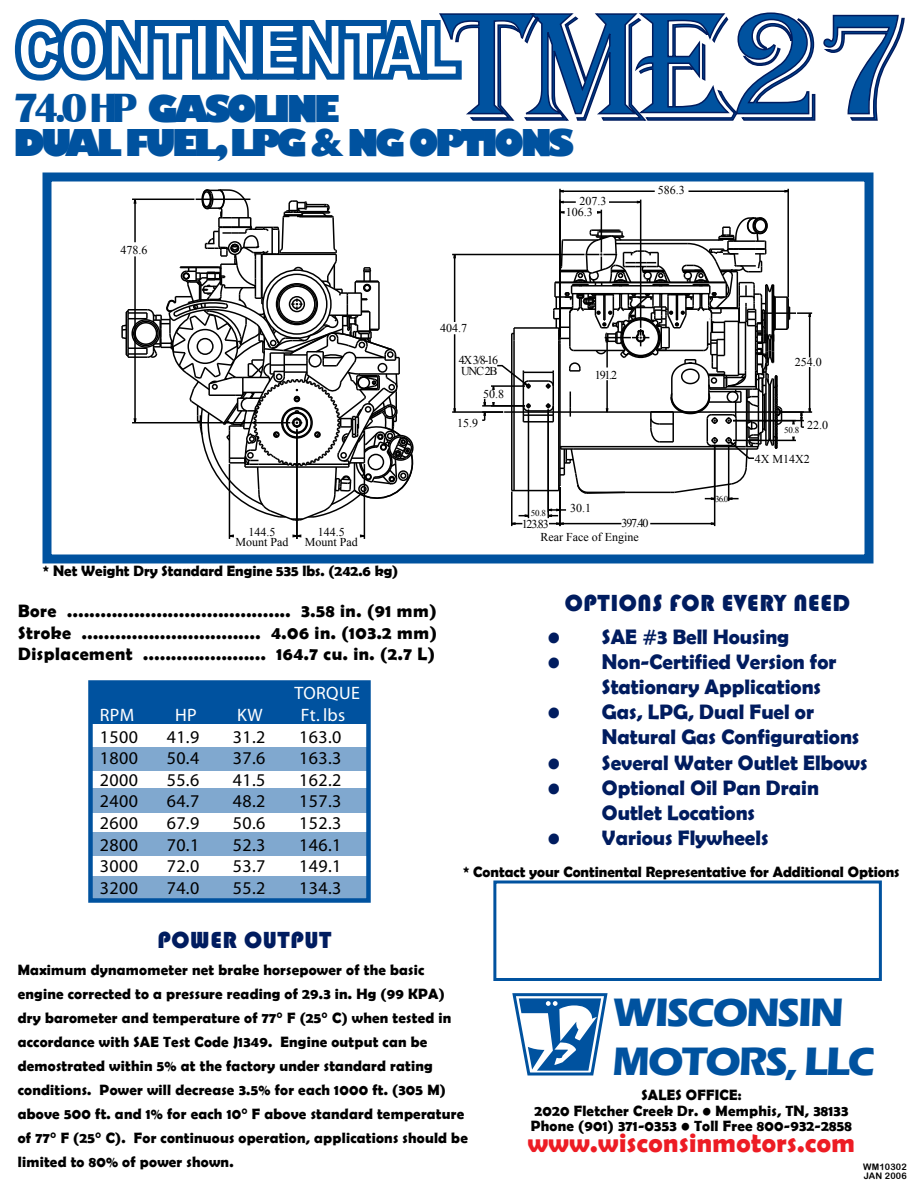
<style>
.page{position:relative;width:918px;height:1188px;background:#fff}
.page>*{position:absolute;margin:0;border:0;box-sizing:border-box;transform-origin:0 0}
.t1{font:159px "Algerian";letter-spacing:-.05em;color:#00529f}
.t2{font:700 40.8px/49.1px "Eras ITC";letter-spacing:-.05em;color:#00529f}
.t3{font:800 36px/34.5px "Gill Sans";letter-spacing:-.12em;color:#00529f}
.t4{font:700 27px "Berlin Sans FB Demi";letter-spacing:.015em;color:#ed1c24}
.t5{font:24px "Bauhaus 93";letter-spacing:.025em;color:#001c5f}
.t6{font:700 21px/25.2px "Berlin Sans FB Demi";color:#001c5f}
.t7{font:700 18px/21.6px "Berlin Sans FB Demi";letter-spacing:.03em;color:#000;text-align:justify}
.t8{font:18px "Myriad";letter-spacing:.02em;color:#000}
.t9{font:18px "Myriad";letter-spacing:.02em;color:#fff}
.t10{font:700 15px/24px "Berlin Sans FB Demi";letter-spacing:.015em;color:#000}
.t11{font:12px/10.5px "Times New Roman";color:#000;text-align:center}
.t12{font:9px/9px "Arial Rounded MT Bold";letter-spacing:.015em;color:#000}
.t13{font:9px "Times New Roman";color:#000}
.s1{font-family:"Britannic";font-weight:700;font-size:42px}
</style>
<div class="page">
<div style="left:43px;top:172px;width:831px;height:392px;border:9px solid #00529f"></div>
<svg style="left:512px;top:993px;width:96px;height:83px"></svg>
<div style="left:89px;top:747px;width:278px;height:24px;background:#80a8cf"></div>
<div style="left:89px;top:789px;width:278px;height:24px;background:#80a8cf"></div>
<div style="left:89px;top:832px;width:278px;height:24px;background:#80a8cf"></div>
<div style="left:89px;top:876px;width:278px;height:24px;background:#80a8cf"></div>
<div style="left:90px;top:682px;width:278px;height:42px;background:#00529f"></div>
<div style="left:88px;top:680px;width:283px;height:223px;border:4px solid #00529f"></div>
<div style="left:493px;top:880px;width:389px;height:101px;border:3px solid #00529f"></div>
<svg style="left:228px;top:534px;width:6px;height:4px"></svg>
<hr style="left:229px;top:464px;width:1px;height:75px;background:#000">
<svg style="left:292px;top:534px;width:10px;height:4px"></svg>
<svg style="left:359px;top:534px;width:7px;height:4px"></svg>
<hr style="left:296px;top:429px;width:2px;height:110px;background:#000">
<hr style="left:364px;top:464px;width:1px;height:75px;background:#000">
<svg style="left:121px;top:189px;width:293px;height:333px"></svg>
<hr style="left:196px;top:199px;width:54px;height:1px;background:#000">
<hr style="left:528px;top:380px;width:20px;height:2px;background:#000">
<hr style="left:528px;top:410px;width:20px;height:2px;background:#000">
<hr style="left:523px;top:372px;width:30px;height:1px;background:#000">
<hr style="left:523px;top:414px;width:30px;height:2px;background:#000">
<hr style="left:523px;top:421px;width:30px;height:2px;background:#000">
<hr style="left:514px;top:490px;width:45px;height:1px;background:#000">
<hr style="left:513px;top:340px;width:2px;height:151px;background:#000">
<hr style="left:511px;top:334px;width:2px;height:157px;background:#000">
<hr style="left:514px;top:327px;width:45px;height:2px;background:#000">
<svg style="left:512px;top:328px;width:3px;height:12px"></svg>
<hr style="left:511px;top:492px;width:2px;height:34px;background:#000">
<svg style="left:710px;top:521px;width:6px;height:5px"></svg>
<hr style="left:714px;top:445px;width:1px;height:81px;background:#000">
<hr style="left:650px;top:523px;width:65px;height:1px;background:#000">
<hr style="left:560px;top:523px;width:61px;height:1px;background:#000">
<hr style="left:559px;top:487px;width:2px;height:25px;background:#000">
<hr style="left:547px;top:409px;width:2px;height:109px;background:#000">
<hr style="left:528px;top:409px;width:1px;height:109px;background:#000">
<svg style="left:547px;top:508px;width:19px;height:18px"></svg>
<svg style="left:512px;top:513px;width:18px;height:13px"></svg>
<svg style="left:452px;top:253px;width:5px;height:6px"></svg>
<hr style="left:452px;top:254px;width:133px;height:1px;background:#000">
<hr style="left:452px;top:411px;width:51px;height:2px;background:#000">
<hr style="left:454px;top:255px;width:1px;height:67px;background:#000">
<hr style="left:454px;top:334px;width:1px;height:78px;background:#000">
<svg style="left:636px;top:200px;width:6px;height:4px"></svg>
<hr style="left:640px;top:200px;width:1px;height:128px;background:#000">
<svg style="left:561px;top:200px;width:15px;height:4px"></svg>
<hr style="left:609px;top:201px;width:32px;height:2px;background:#000">
<hr style="left:787px;top:189px;width:2px;height:108px;background:#000">
<hr style="left:559px;top:189px;width:2px;height:148px;background:#000">
<hr style="left:688px;top:190px;width:100px;height:2px;background:#000">
<hr style="left:560px;top:190px;width:95px;height:2px;background:#000">
<svg style="left:482px;top:364px;width:49px;height:58px"></svg>
<svg style="left:546px;top:210px;width:266px;height:291px"></svg>
<hr style="left:504px;top:411px;width:276px;height:2px;background:#000">
<hr style="left:763px;top:312px;width:33px;height:2px;background:#000">
<svg style="left:14px;top:19px;width:178px;height:62px"></svg>
<div style="left:192px;top:20px;width:20px;height:60px;border:6px solid #00529f"></div>
<svg style="left:208px;top:12px;width:608px;height:109px"></svg>
<svg style="left:823px;top:14px;width:82px;height:107px"></svg>
<p class="t1" style="left:444px;top:-21px;width:468px">tme27</p>
<p class="t3" style="left:13px;top:94px;width:562px"><span class="s1">74.0 HP</span> GASOLINE<br>DUAL FUEL,LPG &amp; NG OPTIONS</p>
<p class="t11" style="left:120px;top:244px;width:28px">478.6</p>
<p class="t11" style="left:236px;top:526px;width:55px">144.5<br>Mount Pad</p>
<p class="t11" style="left:305px;top:526px;width:55px">144.5<br>Mount Pad</p>
<p class="t10" style="left:43px;top:558px;width:357px">* Net Weight Dry Standard Engine 535 lbs. (242.6 kg)</p>
<p class="t11" style="left:566px;top:196px;width:42px;line-height:10.9px;text-align:left;text-indent:14px">207.3<br>106.3</p>
<p class="t11" style="left:658px;top:185px;width:28px">586.3</p>
<p class="t11" style="left:440px;top:323px;width:28px">404.7</p>
<p class="t11" style="left:459px;top:355px;width:41px;text-align:left">4X 3/8-16<br>UNC 2B</p>
<p class="t11" style="left:483px;top:389px;width:22px">50.8</p>
<p class="t11" style="left:457px;top:417px;width:22px">15.9</p>
<p class="t11" style="left:595px;top:369px;width:24px">191.2</p>
<p class="t11" style="left:570px;top:502px;width:22px">30.1</p>
<p class="t11" style="left:541px;top:532px;width:100px">Rear Face of Engine</p>
<p class="t13" style="left:531px;top:507px;width:17px">50.8</p>
<p class="t11" style="left:622px;top:517px;width:28px">397.40</p>
<p class="t11" style="left:522px;top:518px;width:28px">123.83</p>
<p class="t13" style="left:715px;top:493px;width:15px">36.0</p>
<p class="t11" style="left:795px;top:357px;width:28px">254.0</p>
<p class="t11" style="left:807px;top:419px;width:22px">22.0</p>
<p class="t11" style="left:755px;top:453px;width:56px">4X M14X2</p>
<p class="t13" style="left:784px;top:424px;width:17px">50.8</p>
<p class="t7" style="left:18px;top:600px;width:420px">Bore ........................................ 3.58 in. (91 mm)<br>Stroke ................................ 4.06 in. (103.2 mm)<br>Displacement ...................... 164.7 cu. in. (2.7 L)</p>
<p class="t9" style="left:295px;top:685px;width:67px">TORQUE</p>
<p class="t9" style="left:100px;top:706px;width:36px">RPM</p>
<p class="t9" style="left:175px;top:706px;width:23px">HP</p>
<p class="t9" style="left:237px;top:706px;width:27px">KW</p>
<p class="t9" style="left:301px;top:706px;width:46px">Ft. lbs</p>
<p class="t8" style="left:100px;top:728px;width:40px">1500</p>
<p class="t8" style="left:167px;top:728px;width:34px">41.9</p>
<p class="t8" style="left:233px;top:728px;width:34px">31.2</p>
<p class="t8" style="left:299px;top:728px;width:44px">163.0</p>
<p class="t8" style="left:100px;top:749px;width:40px">1800</p>
<p class="t8" style="left:167px;top:749px;width:34px">50.4</p>
<p class="t8" style="left:233px;top:749px;width:34px">37.6</p>
<p class="t8" style="left:299px;top:749px;width:44px">163.3</p>
<p class="t8" style="left:100px;top:771px;width:40px">2000</p>
<p class="t8" style="left:167px;top:771px;width:34px">55.6</p>
<p class="t8" style="left:233px;top:771px;width:34px">41.5</p>
<p class="t8" style="left:299px;top:771px;width:44px">162.2</p>
<p class="t8" style="left:100px;top:793px;width:40px">2400</p>
<p class="t8" style="left:167px;top:793px;width:34px">64.7</p>
<p class="t8" style="left:233px;top:793px;width:34px">48.2</p>
<p class="t8" style="left:299px;top:793px;width:44px">157.3</p>
<p class="t8" style="left:100px;top:814px;width:40px">2600</p>
<p class="t8" style="left:167px;top:814px;width:34px">67.9</p>
<p class="t8" style="left:233px;top:814px;width:34px">50.6</p>
<p class="t8" style="left:299px;top:814px;width:44px">152.3</p>
<p class="t8" style="left:100px;top:836px;width:40px">2800</p>
<p class="t8" style="left:167px;top:836px;width:34px">70.1</p>
<p class="t8" style="left:233px;top:836px;width:34px">52.3</p>
<p class="t8" style="left:299px;top:836px;width:44px">146.1</p>
<p class="t8" style="left:100px;top:857px;width:40px">3000</p>
<p class="t8" style="left:167px;top:857px;width:34px">72.0</p>
<p class="t8" style="left:233px;top:857px;width:34px">53.7</p>
<p class="t8" style="left:299px;top:857px;width:44px">149.1</p>
<p class="t8" style="left:100px;top:879px;width:40px">3200</p>
<p class="t8" style="left:167px;top:879px;width:34px">74.0</p>
<p class="t8" style="left:233px;top:879px;width:34px">55.2</p>
<p class="t8" style="left:299px;top:879px;width:44px">134.3</p>
<p class="t5" style="left:565px;top:589px;width:287px">OPTIONS FOR EVERY NEED</p>
<p class="t6" style="left:548px;top:623px;width:243px">• SAE #3 Bell Housing</p>
<p class="t6" style="left:602px;top:649px;width:236px;text-indent:-54px">• Non-Certified Version for<br>Stationary Applications</p>
<p class="t6" style="left:602px;top:699px;width:259px;text-indent:-54px">• Gas, LPG, Dual Fuel or<br>Natural Gas Configurations</p>
<p class="t6" style="left:548px;top:749px;width:321px">• Several Water Outlet Elbows</p>
<p class="t6" style="left:548px;top:775px;width:272px;text-align:center">• Optional Oil Pan Drain<br>Outlet Locations</p>
<p class="t6" style="left:548px;top:825px;width:222px">• Various Flywheels</p>
<p class="t10" style="left:463px;top:860px;width:438px">* Contact your Continental Representative for Additional Options</p>
<p class="t5" style="left:158px;top:927px;width:176px">POWER OUTPUT</p>
<p class="t10" style="left:18px;top:958px;width:452px">Maximum dynamometer net brake horsepower of the basic engine corrected to a pressure reading of 29.3 in. Hg (99 KPA) dry barometer and temperature of 77° F (25° C) when tested in accordance with SAE Test Code J1349. Engine output can be demostrated within 5% at the factory under standard rating conditions. Power will decrease 3.5% for each 1000 ft. (305 M) above 500 ft. and 1% for each 10° F above standard temperature of 77° F (25° C). For continuous operation, applications should be limited to 80% of power shown.</p>
<p class="t2" style="left:613px;top:988px;width:264px">WISCONSIN<br>MOTORS, LLC</p>
<p class="t10" style="left:534px;top:1086px;width:315px;line-height:16.5px;text-align:center">SALES OFFICE:<br>2020 Fletcher Creek Dr. • Memphis, TN, 38133</p>
<p class="t10" style="left:531px;top:1114px;width:323px">Phone (901) 371-0353 • Toll Free 800-932-2858</p>
<p class="t4" style="left:528px;top:1127px;width:329px">www.wisconsinmotors.com</p>
<p class="t12" style="left:863px;top:1162px;width:45px">WM10302<br>JAN 2006</p>
</div>
